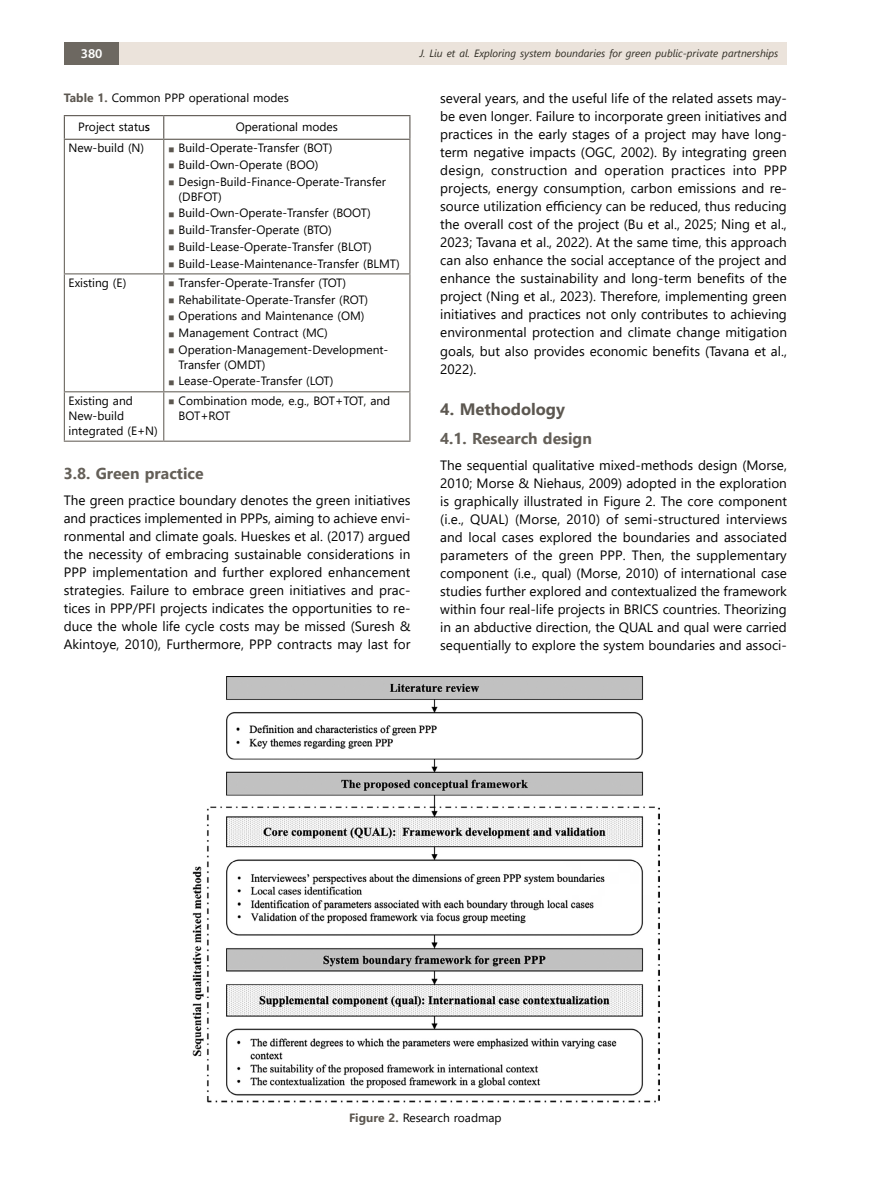
<style>
.page{position:relative;width:872px;height:1191px;background:#fff}
.page>*{position:absolute;margin:0;border:0;box-sizing:border-box;transform-origin:0 0}
._01{font:700 16.5px "Segoe UI";color:#5c5750}
._02{font:700 15.75px "Segoe UI";color:#645f58}
._00{font:13.5px/18px "Segoe UI";color:#000;text-align:justify}
.t1{font:600 13.5px "Myriad Pro";color:#fff}
.Lenteles_tekstas{font:12px/15px "Segoe UI";color:#000}
.Table{font:12px "Segoe UI";color:#000}
.Lenteles_galvute{font:12px "Segoe UI";color:#000}
.Figure{font:12px "Segoe UI";color:#000}
.t2{font:italic 10.5px "Segoe UI";color:#302d25}
.s1{font-weight:700;color:#5c5750}
.s2{font-weight:600}
.s3{font-family:"Minion Pro";font-size:16.5px;color:#5c5750}
</style>
<div class="page">
<div style="left:64px;top:43px;width:55px;height:22px;background:#6d6861"></div>
<div style="left:119px;top:43px;width:668px;height:22px;background:#ebe3db"></div>
<hr style="left:64px;top:115px;width:100px;height:1px;background:#5c5750">
<svg style="left:64px;top:116px;width:1px;height:23px"></svg>
<hr style="left:164px;top:115px;width:246px;height:1px;background:#5c5750">
<svg style="left:163px;top:116px;width:1px;height:23px"></svg>
<svg style="left:409px;top:116px;width:1px;height:23px"></svg>
<hr style="left:64px;top:139px;width:100px;height:1px;background:#5c5750">
<hr style="left:164px;top:139px;width:246px;height:1px;background:#5c5750">
<hr style="left:64px;top:140px;width:1px;height:133px;background:#6d6861">
<hr style="left:163px;top:140px;width:1px;height:133px;background:#6d6861">
<hr style="left:409px;top:140px;width:1px;height:133px;background:#6d6861">
<hr style="left:64px;top:273px;width:100px;height:1px;background:#6d6861">
<hr style="left:64px;top:274px;width:1px;height:117px;background:#6d6861">
<hr style="left:164px;top:273px;width:246px;height:1px;background:#6d6861">
<hr style="left:163px;top:274px;width:1px;height:117px;background:#6d6861">
<hr style="left:409px;top:274px;width:1px;height:117px;background:#6d6861">
<hr style="left:64px;top:391px;width:100px;height:1px;background:#6d6861">
<hr style="left:64px;top:392px;width:1px;height:48px;background:#6d6861">
<hr style="left:164px;top:391px;width:246px;height:1px;background:#6d6861">
<hr style="left:163px;top:392px;width:1px;height:48px;background:#6d6861">
<hr style="left:409px;top:392px;width:1px;height:48px;background:#6d6861">
<hr style="left:64px;top:440px;width:100px;height:2px;background:#6d6861">
<hr style="left:164px;top:440px;width:246px;height:2px;background:#6d6861">
<img style="left:192px;top:676px;width:467px;height:427px">
<p class="t1" style="left:81px;top:45px;width:23px">380</p>
<p class="t2" style="left:420px;top:43px;width:360px">J. Liu et al. Exploring system boundaries for green public-private partnerships</p>
<p class="Table" style="left:64px;top:87px;width:227px"><span class="s1">Table 1.</span> Common PPP operational modes</p>
<p class="Lenteles_galvute" style="left:78px;top:115px;width:73px">Project statu<span class="s2">s</span></p>
<p class="Lenteles_galvute" style="left:236px;top:115px;width:104px">Operational modes</p>
<p class="Lenteles_tekstas" style="left:69px;top:139px;width:77px">New-build (N)</p>
<p class="Lenteles_tekstas" style="left:168px;top:139px;width:166px"><span class="s3">■</span> Build-Operate-Transfer (BOT)</p>
<p class="Lenteles_tekstas" style="left:168px;top:156px;width:152px"><span class="s3">■</span> Build-Own-Operate (BOO)</p>
<p class="Lenteles_tekstas" style="left:179px;top:173px;width:209px;text-indent:-11px"><span class="s3">■</span> Design-Build-Finance-Operate-Transfer (DBFOT)</p>
<p class="Lenteles_tekstas" style="left:168px;top:204px;width:204px"><span class="s3">■</span> Build-Own-Operate-Transfer (BOOT)</p>
<p class="Lenteles_tekstas" style="left:168px;top:221px;width:165px"><span class="s3">■</span> Build-Transfer-Operate (BTO)</p>
<p class="Lenteles_tekstas" style="left:168px;top:238px;width:205px"><span class="s3">■</span> Build-Lease-Operate-Transfer (BLOT)</p>
<p class="Lenteles_tekstas" style="left:168px;top:255px;width:233px"><span class="s3">■</span> Build-Lease-Maintenance-Transfer (BLMT)</p>
<p class="Lenteles_tekstas" style="left:69px;top:274px;width:59px">Existing (E)</p>
<p class="Lenteles_tekstas" style="left:168px;top:274px;width:180px"><span class="s3">■</span> Transfer-Operate-Transfer (TOT)</p>
<p class="Lenteles_tekstas" style="left:168px;top:291px;width:202px"><span class="s3">■</span> Rehabilitate-Operate-Transfer (ROT)</p>
<p class="Lenteles_tekstas" style="left:168px;top:307px;width:198px"><span class="s3">■</span> Operations and Maintenance (OM)</p>
<p class="Lenteles_tekstas" style="left:168px;top:324px;width:161px"><span class="s3">■</span> Management Contract (MC)</p>
<p class="Lenteles_tekstas" style="left:179px;top:341px;width:211px;text-indent:-11px"><span class="s3">■</span> Operation-Management-Development-<br>Transfer (OMDT)</p>
<p class="Lenteles_tekstas" style="left:168px;top:372px;width:167px"><span class="s3">■</span> Lease-Operate-Transfer (LOT)</p>
<p class="Lenteles_tekstas" style="left:69px;top:392px;width:91px">Existing and<br>New-build integrated (E+N)</p>
<p class="Lenteles_tekstas" style="left:179px;top:392px;width:213px;text-indent:-11px"><span class="s3">■</span> Combination mode, e.g., BOT+TOT, and<br>BOT+ROT</p>
<p class="_02" style="left:64px;top:458px;width:141px">3.8. Green practice</p>
<p class="_00" style="left:64px;top:490px;width:348px">The green practice boundary denotes the green initiatives and practices implemented in PPPs, aiming to achieve envi&shy;ronmental and climate goals. Hueskes et al. (2017) argued the necessity of embracing sustainable considerations in PPP implementation and further explored enhancement strategies. Failure to embrace green initiatives and prac&shy;tices in PPP/PFI projects indicates the opportunities to re&shy;duce the whole life cycle costs may be missed (Suresh &amp; Akintoye, 2010), Furthermore, PPP contracts may last for</p>
<p class="_00" style="left:440px;top:88px;width:348px">several years, and the useful life of the related assets may&shy;be even longer. Failure to incorporate green initiatives and practices in the early stages of a project may have long&shy;term negative impacts (OGC, 2002). By integrating green design, construction and operation practices into PPP projects, energy consumption, carbon emissions and re&shy;source utilization efficiency can be reduced, thus reducing the overall cost of the project (Bu et al., 2025; Ning et al., 2023; Tavana et al., 2022). At the same time, this approach can also enhance the social acceptance of the project and enhance the sustainability and long-term benefits of the project (Ning et al., 2023). Therefore, implementing green initiatives and practices not only contributes to achieving environmental protection and climate change mitigation goals, but also provides economic benefits (Tavana et al., 2022).</p>
<p class="_01" style="left:440px;top:393px;width:126px">4. Methodology</p>
<p class="_02" style="left:440px;top:423px;width:153px">4.1. Research design</p>
<p class="_00" style="left:440px;top:455px;width:348px">The sequential qualitative mixed-methods design (Morse, 2010; Morse &amp; Niehaus, 2009) adopted in the exploration is graphically illustrated in Figure 2. The core component (i.e., QUAL) (Morse, 2010) of semi-structured interviews and local cases explored the boundaries and associated parameters of the green PPP. Then, the supplementary component (i.e., qual) (Morse, 2010) of international case studies further explored and contextualized the framework within four real-life projects in BRICS countries. Theorizing in an abductive direction, the QUAL and qual were carried sequentially to explore the system boundaries and associ-</p>
<p class="Figure" style="left:349px;top:1106px;width:154px"><span class="s1">Figure 2.</span> Research roadmap</p>
</div>
